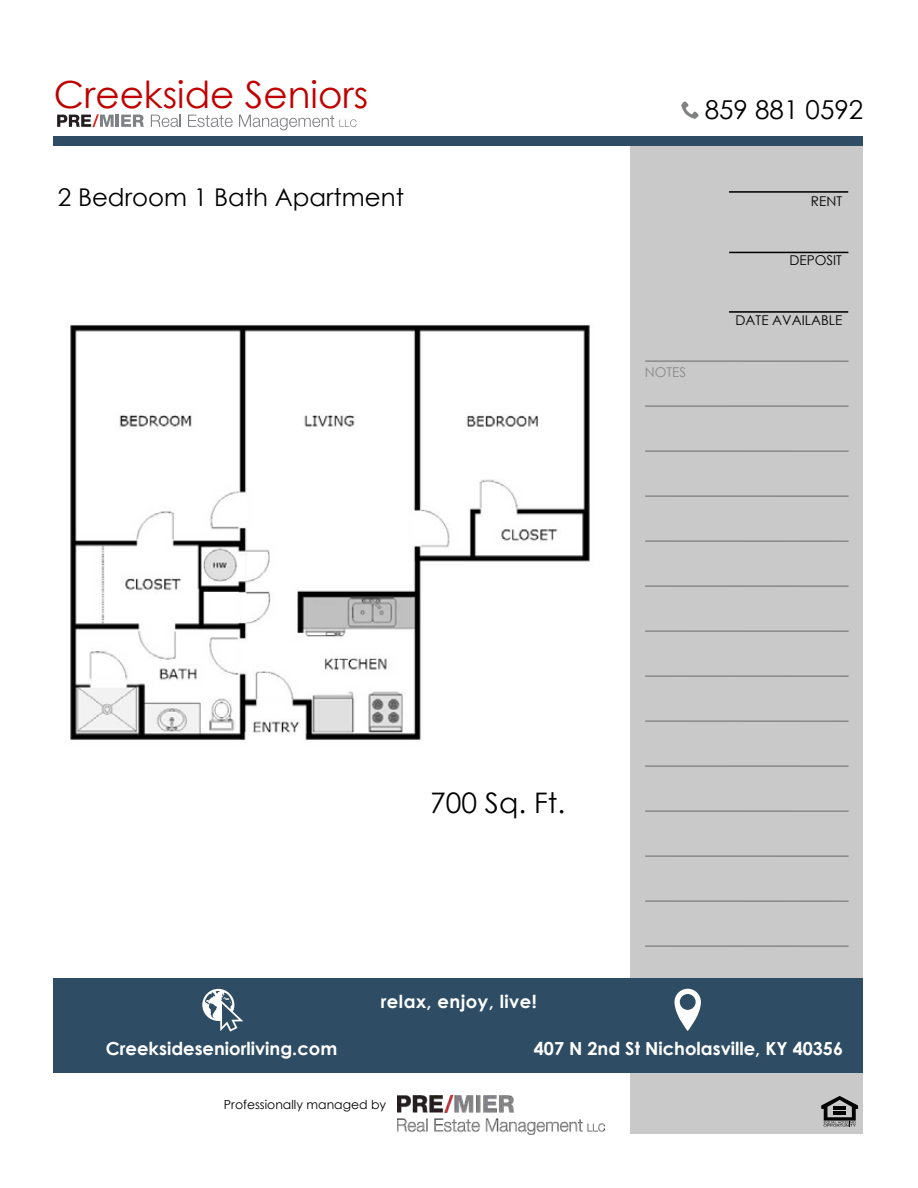
<style>
.page{position:relative;width:918px;height:1188px;background:#fff}
.page>*{position:absolute;margin:0;border:0;box-sizing:border-box;transform-origin:0 0}
.t1{font:37.35px "Century Gothic";color:#c00000}
.t2{font:28.35px "Century Gothic";color:#000}
.t3{font:25.95px "Century Gothic";color:#000}
.t4{font:24.45px "Century Gothic";color:#000}
.t5{font:700 18px "Century Gothic";color:#fff}
.t6{font:700 18px "Century Gothic";letter-spacing:.025em;color:#fff}
.t7{font:13.5px "Century Gothic";color:#000}
.t8{font:13.5px "Century Gothic";color:#898989}
.t9{font:12.45px "Century Gothic";color:#000}
</style>
<div class="page">
<div style="left:631px;top:144px;width:232px;height:990px;background:#c9c9c9"></div>
<div style="left:53px;top:978px;width:810px;height:94px;background:#2e4d64"></div>
<img style="left:398px;top:1096px;width:207px;height:39px">
<svg style="left:202px;top:989px;width:41px;height:43px"></svg>
<svg style="left:674px;top:989px;width:27px;height:42px"></svg>
<svg style="left:821px;top:1096px;width:37px;height:31px"></svg>
<hr style="left:645px;top:360px;width:204px;height:2px;background:#898989">
<hr style="left:645px;top:405px;width:204px;height:2px;background:#898989">
<hr style="left:645px;top:450px;width:204px;height:2px;background:#898989">
<hr style="left:645px;top:495px;width:204px;height:2px;background:#898989">
<hr style="left:645px;top:540px;width:204px;height:2px;background:#898989">
<hr style="left:645px;top:585px;width:204px;height:2px;background:#898989">
<hr style="left:645px;top:630px;width:204px;height:2px;background:#898989">
<hr style="left:645px;top:675px;width:204px;height:2px;background:#898989">
<hr style="left:645px;top:720px;width:204px;height:2px;background:#898989">
<hr style="left:645px;top:765px;width:204px;height:2px;background:#898989">
<hr style="left:645px;top:810px;width:204px;height:2px;background:#898989">
<hr style="left:645px;top:855px;width:204px;height:2px;background:#898989">
<hr style="left:645px;top:900px;width:204px;height:2px;background:#898989">
<hr style="left:645px;top:945px;width:204px;height:2px;background:#898989">
<hr style="left:729px;top:311px;width:119px;height:2px;background:#000">
<hr style="left:729px;top:252px;width:119px;height:1px;background:#000">
<hr style="left:729px;top:191px;width:119px;height:2px;background:#000">
<div style="left:53px;top:136px;width:810px;height:10px;background:#2e4d64"></div>
<svg style="left:681px;top:101px;width:18px;height:18px"></svg>
<img style="left:70px;top:325px;width:520px;height:416px">
<svg style="left:57px;top:114px;width:87px;height:13px"></svg>
<svg style="left:151px;top:115px;width:30px;height:12px"></svg>
<svg style="left:188px;top:115px;width:45px;height:12px"></svg>
<svg style="left:239px;top:115px;width:118px;height:15px"></svg>
<h1 class="t1" style="left:54px;top:68px;width:316px">Creekside Seniors</h1>
<h3 class="t4" style="left:58px;top:181px;width:348px">2 Bedroom 1 Bath Apartment</h3>
<h3 class="t3" style="left:705px;top:91px;width:160px">859 881 0592</h3>
<p class="t8" style="left:645px;top:363px;width:43px">NOTES</p>
<p class="t7" style="left:811px;top:192px;width:33px">RENT</p>
<p class="t7" style="left:790px;top:251px;width:54px">DEPOSIT</p>
<p class="t7" style="left:736px;top:311px;width:108px">DATE AVAILABLE</p>
<h2 class="t2" style="left:430px;top:783px;width:137px">700 Sq. Ft.</h2>
<p class="t6" style="left:381px;top:988px;width:158px">relax, enjoy, live!</p>
<p class="t5" style="left:106px;top:1035px;width:233px">Creeksideseniorliving.com</p>
<p class="t5" style="left:534px;top:1035px;width:311px">407 N 2nd St Nicholasville, KY 40356</p>
<p class="t9" style="left:224px;top:1096px;width:164px">Professionally managed by</p>
</div>
